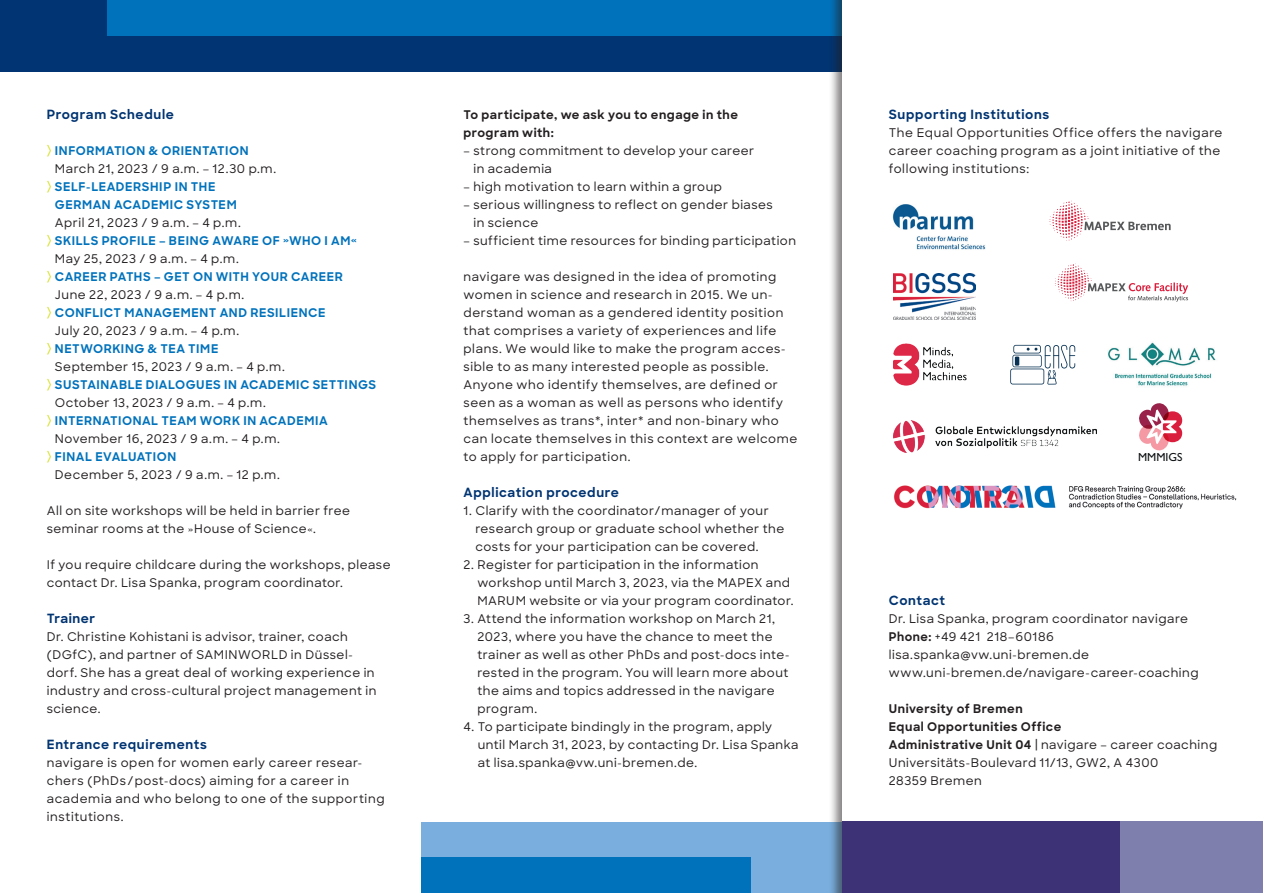
<style>
.page{position:relative;width:1263px;height:893px;background:#fff}
.page>*{position:absolute;margin:0;border:0;box-sizing:border-box;transform-origin:0 0}
.t1{font:700 12.75px "Sharp Sans";letter-spacing:.05em;color:#013472}
.t2{font:500 12px/18px "Sharp Sans";letter-spacing:.045em;color:#231f20}
.t3{font:700 12px "Sharp Sans";letter-spacing:.045em;color:#0072bc}
.t4{font:700 12px/18px "Sharp Sans";letter-spacing:.045em;color:#231f20}
.t5{font:500 11.7px "Gill Sans MT Pro";color:#0f1214}
.s1{font-weight:500;color:#d6df21}
.s2{font-weight:700}
</style>
<div class="page">
<div style="left:0;top:0;width:857px;height:71px;background:#013472"></div>
<div style="left:421px;top:823px;width:436px;height:70px;background:#79aede"></div>
<div style="left:107px;top:0;width:764px;height:36px;background:#0072bc"></div>
<div style="left:421px;top:857px;width:329px;height:36px;background:#0072bc"></div>
<div style="left:828px;top:0;width:435px;height:893px;background:#231f20;opacity:.55"></div>
<div style="left:842px;top:0;width:421px;height:893px;background:#fff"></div>
<div style="left:842px;top:821px;width:421px;height:72px;background:#3d3275"></div>
<div style="left:1120px;top:821px;width:143px;height:72px;background:#7f7fae"></div>
<img style="left:1108px;top:342px;width:108px;height:44px">
<img style="left:892px;top:204px;width:94px;height:46px">
<svg style="left:1049px;top:201px;width:121px;height:40px"></svg>
<svg style="left:1055px;top:264px;width:133px;height:38px"></svg>
<svg style="left:1010px;top:345px;width:65px;height:40px"></svg>
<img style="left:893px;top:343px;width:74px;height:43px">
<img style="left:893px;top:274px;width:82px;height:45px">
<img style="left:894px;top:485px;width:343px;height:24px">
<img style="left:893px;top:421px;width:203px;height:31px">
<svg style="left:1139px;top:403px;width:43px;height:47px"></svg>
<p class="t1" style="left:47px;top:105px;width:129px">Program Schedule</p>
<p class="t3" style="left:47px;top:142px;width:203px"><span class="s1">〉</span> INFORMATION &amp; ORIENTATION</p>
<p class="t2" style="left:55px;top:159px;width:223px">March 21, 2023 / 9 a.m. – 12.30 p.m.</p>
<p class="t3" style="left:47px;top:178px;width:170px"><span class="s1">〉</span> SELF-LEADERSHIP IN THE</p>
<p class="t3" style="left:55px;top:196px;width:183px">GERMAN ACADEMIC SYSTEM</p>
<p class="t2" style="left:55px;top:213px;width:187px">April 21, 2023 / 9 a.m. – 4 p.m.</p>
<p class="t3" style="left:47px;top:232px;width:312px"><span class="s1">〉</span> SKILLS PROFILE – BEING AWARE OF »WHO I AM«</p>
<p class="t2" style="left:55px;top:249px;width:185px">May 25, 2023 / 9 a.m. – 4 p.m.</p>
<p class="t3" style="left:47px;top:268px;width:298px"><span class="s1">〉</span> CAREER PATHS – GET ON WITH YOUR CAREER</p>
<p class="t2" style="left:55px;top:285px;width:191px">June 22, 2023 / 9 a.m. – 4 p.m.</p>
<p class="t3" style="left:47px;top:304px;width:280px"><span class="s1">〉</span> CONFLICT MANAGEMENT AND RESILIENCE</p>
<p class="t2" style="left:55px;top:321px;width:186px">July 20, 2023 / 9 a.m. – 4 p.m.</p>
<p class="t3" style="left:47px;top:340px;width:173px"><span class="s1">〉</span> NETWORKING &amp; TEA TIME</p>
<p class="t2" style="left:55px;top:357px;width:231px">September 15, 2023 / 9 a.m. – 4 p.m.</p>
<p class="t3" style="left:47px;top:376px;width:331px"><span class="s1">〉</span> SUSTAINABLE DIALOGUES IN ACADEMIC SETTINGS</p>
<p class="t2" style="left:55px;top:393px;width:212px">October 13, 2023 / 9 a.m. – 4 p.m.</p>
<p class="t3" style="left:47px;top:412px;width:282px"><span class="s1">〉</span> INTERNATIONAL TEAM WORK IN ACADEMIA</p>
<p class="t2" style="left:55px;top:429px;width:226px">November 16, 2023 / 9 a.m. – 4 p.m.</p>
<p class="t3" style="left:47px;top:448px;width:131px"><span class="s1">〉</span> FINAL EVALUATION</p>
<p class="t2" style="left:55px;top:465px;width:226px">December 5, 2023 / 9 a.m. – 12 p.m.</p>
<p class="t2" style="left:47px;top:501px;width:305px">All on site workshops will be held in barrier free seminar rooms at the »House of Science«.</p>
<p class="t2" style="left:47px;top:555px;width:345px">If you require childcare during the workshops, please contact Dr. Lisa Spanka, program coordinator.</p>
<p class="t1" style="left:47px;top:609px;width:50px">Trainer</p>
<p class="t2" style="left:47px;top:627px;width:331px">Dr. Christine Kohistani is advisor, trainer, coach (DGfC), and partner of SAMINWORLD in Düssel&shy;dorf. She has a great deal of working experience in industry and cross-cultural project management in science.</p>
<p class="t1" style="left:47px;top:735px;width:162px">Entrance requirements</p>
<p class="t2" style="left:47px;top:753px;width:339px">navigare is open for women early career resear&shy;chers (PhDs/post-docs) aiming for a career in academia and who belong to one of the supporting institutions.</p>
<p class="t4" style="left:463px;top:105px;width:276px">To participate, we ask you to engage in the program with:</p>
<p class="t2" style="left:473px;top:141px;width:282px;text-indent:-10px">– strong commitment to develop your career in academia</p>
<p class="t2" style="left:463px;top:177px;width:260px">– high motivation to learn within a group</p>
<p class="t2" style="left:473px;top:195px;width:301px;text-indent:-10px">– serious willingness to reflect on gender biases in science</p>
<p class="t2" style="left:463px;top:231px;width:334px">– sufficient time resources for binding participation</p>
<p class="t2" style="left:463px;top:267px;width:335px">navigare was designed in the idea of promoting women in science and research in 2015. We un&shy;derstand woman as a gendered identity position that comprises a variety of experiences and life plans. We would like to make the program acces&shy;sible to as many interested people as possible.<br>Anyone who identify themselves, are defined or seen as a woman as well as persons who identify themselves as trans*, inter* and non-binary who can locate themselves in this context are welcome to apply for participation.</p>
<p class="t1" style="left:463px;top:483px;width:157px">Application procedure</p>
<p class="t2" style="left:475px;top:501px;width:310px;text-indent:-12px">1. Clarify with the coordinator/manager of your research group or graduate school whether the costs for your participation can be covered.</p>
<p class="t2" style="left:477px;top:555px;width:317px;text-indent:-14px">2. Register for participation in the information workshop until March 3, 2023, via the MAPEX and<br>MARUM website or via your program coordinator.</p>
<p class="t2" style="left:477px;top:609px;width:313px;text-indent:-14px">3. Attend the information workshop on March 21, 2023, where you have the chance to meet the trainer as well as other PhDs and post-docs inte&shy;rested in the program. You will learn more about the aims and topics addressed in the navigare program.</p>
<p class="t2" style="left:478px;top:717px;width:322px;text-indent:-14px">4. To participate bindingly in the program, apply until March 31, 2023, by contacting Dr. Lisa Spanka at lisa.spanka@vw.uni-bremen.de.</p>
<p class="t1" style="left:889px;top:105px;width:162px">Supporting Institutions</p>
<p class="t2" style="left:889px;top:123px;width:335px">The Equal Opportunities Office offers the navigare career coaching program as a joint initiative of the following institutions:</p>
<p class="t5" style="left:1138px;top:450px;width:46px">MMMIGS</p>
<p class="t1" style="left:889px;top:591px;width:58px">Contact</p>
<p class="t2" style="left:889px;top:609px;width:311px">Dr. Lisa Spanka, program coordinator navigare <span class="s2">Phone:</span> +49 421 218–60186 lisa.spanka@vw.uni-bremen.de www.uni-bremen.de/navigare-career-coaching</p>
<p class="t2" style="left:889px;top:699px;width:330px"><span class="s2">University of Bremen<br>Equal Opportunities Office<br>Administrative Unit 04</span> | navigare – career coaching<br>Universitäts-Boulevard 11/13, GW2, A 4300<br>28359 Bremen</p>
</div>
